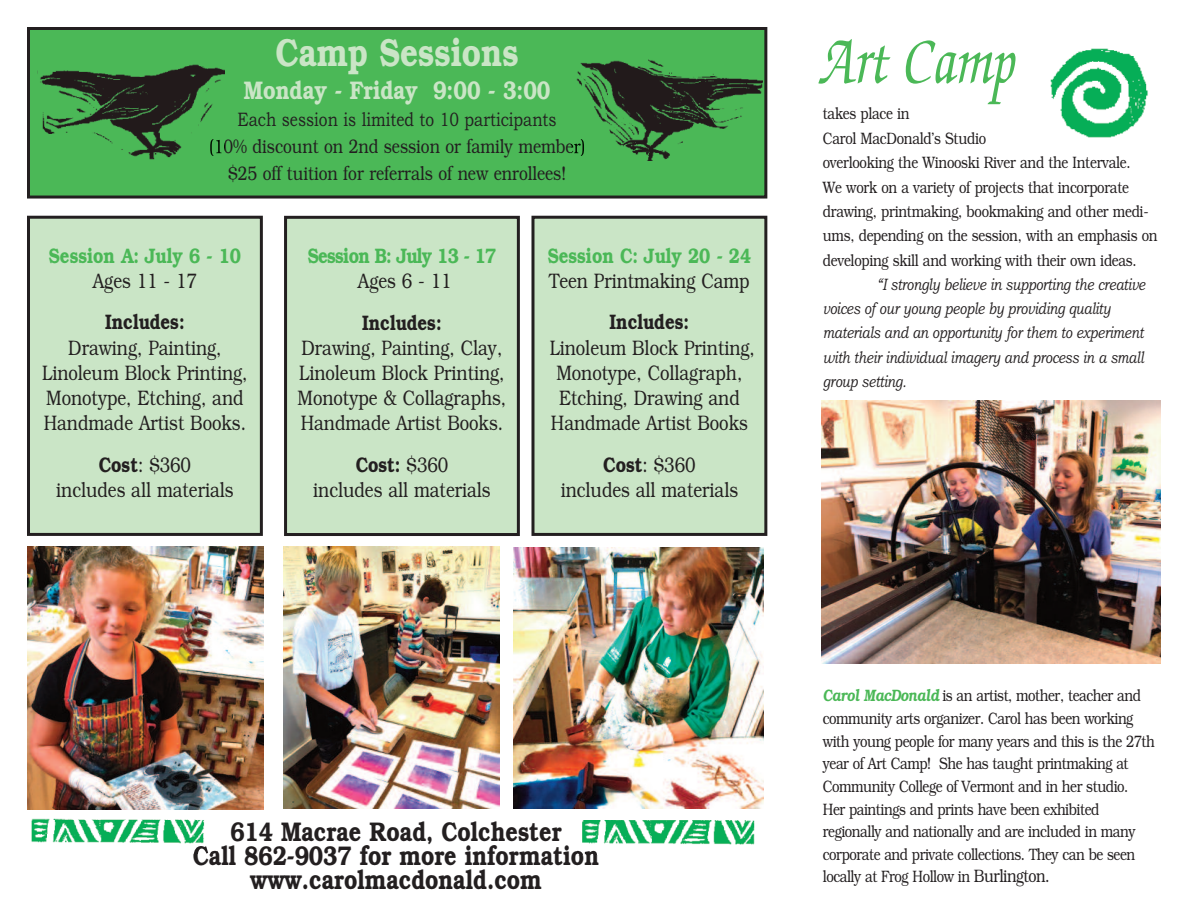
<style>
.page{position:relative;width:1188px;height:918px;background:#fff}
.page>*{position:absolute;margin:0;border:0;box-sizing:border-box;transform-origin:0 0}
.t1{font:italic 69px "Zapf Chancery Std";letter-spacing:.01em;color:#4bb857;scale:.8 1}
.t2{font:600 39px "Bookman Std";color:#cae5c6;scale:.8 1}
.t3{font:600 27px/24.2px "Bookman Std";color:#231f20;text-align:center;scale:.8 1}
.t4{font:600 25.5px "Bookman Std";color:#cae5c6;scale:.8 1}
.t5{font:300 21px/25.2px "Bookman Std";color:#231f20;text-align:center;scale:.8 1}
.t6{font:600 21px "Bookman Std";color:#4bb857;scale:.8 1}
.t7{font:600 21px "Bookman Std";color:#231f20;scale:.8 1}
.t8{font:600 21px "Bookman Std";letter-spacing:-.04em;color:#4bb857;scale:.8 1}
.t9{font:300 19.5px/27px "Bookman Std";color:#231f20;text-align:center;scale:.8 1}
.t10{font:19.5px "Bookman Old Style";color:#231f20;scale:.8 1}
.t11{font:300 16.5px/22.6px "Bookman Std";letter-spacing:-.03em;color:#231f20;scale:.8 1}
.t12{font:italic 16.5px/24.3px "Bookman Old Style";letter-spacing:-.02em;color:#231f20;scale:.8 1}
.s1{font-weight:600}
.s2{font-weight:600;font-style:italic;color:#4bb857}
.s3{font-size:18px}
</style>
<div class="page">
<div style="left:28px;top:28px;width:738px;height:169px;background:#4bb857"></div>
<div style="left:27px;top:27px;width:740px;height:172px;border:3px solid #231f20"></div>
<img style="left:571px;top:59px;width:192px;height:101px">
<img style="left:37px;top:64px;width:188px;height:96px">
<img style="left:210px;top:139px;width:15px;height:17px">
<img style="left:1050px;top:48px;width:98px;height:90px">
<img style="left:31px;top:818px;width:174px;height:36px">
<img style="left:194px;top:846px;width:23px;height:8px">
<img style="left:577px;top:820px;width:178px;height:35px">
<div style="left:286px;top:217px;width:232px;height:318px;background:#cae5c6"></div>
<div style="left:284px;top:216px;width:236px;height:320px;border:3px solid #231f20"></div>
<div style="left:533px;top:217px;width:233px;height:317px;background:#cae5c6"></div>
<div style="left:531px;top:216px;width:236px;height:320px;border:3px solid #231f20"></div>
<div style="left:28px;top:217px;width:233px;height:317px;background:#cae5c6"></div>
<div style="left:27px;top:216px;width:236px;height:320px;border:3px solid #231f20"></div>
<img style="left:821px;top:400px;width:340px;height:263px">
<img style="left:284px;top:547px;width:216px;height:262px">
<img style="left:514px;top:548px;width:250px;height:261px">
<img style="left:27px;top:547px;width:236px;height:263px">
<h2 class="t2" style="left:276px;top:30px;width:305px">Camp Sessions</h2>
<h3 class="t4" style="left:244px;top:75px;width:385px">Monday - Friday 9:00 - 3:00</h3>
<p class="t10" style="left:238px;top:108px;width:400px">Each session is limited to 10 participants</p>
<p class="t9" style="left:209px;top:133px;width:472px">(10% discount on 2nd session or family member) $25 off tuition for referrals of new enrollees!</p>
<p class="t6" style="left:49px;top:243px;width:242px">Session A: July 6 - 10</p>
<p class="t5" style="left:93px;top:268px;width:132px">Ages 11 - 17</p>
<p class="t7" style="left:105px;top:310px;width:101px">Includes:</p>
<p class="t5" style="left:42px;top:335px;width:258px">Drawing, Painting,<br>Linoleum Block Printing,<br>Monotype, Etching, and<br>Handmade Artist Books.</p>
<p class="t5" style="left:56px;top:452px;width:223px"><span class="s1">Cost</span>: $360<br>includes all materials</p>
<p class="t8" style="left:308px;top:243px;width:237px">Session B: July 13 - 17</p>
<p class="t5" style="left:358px;top:268px;width:119px">Ages 6 - 11</p>
<p class="t7" style="left:362px;top:310px;width:101px">Includes:</p>
<p class="t5" style="left:298px;top:335px;width:262px;text-align:left">Drawing, Painting, Clay,<br>Linoleum Block Printing,<br>Monotype &amp; Collagraphs,<br>Handmade Artist Books.</p>
<p class="t5" style="left:313px;top:452px;width:223px"><span class="s1">Cost:</span> $360<br>includes all materials</p>
<p class="t6" style="left:548px;top:243px;width:256px">Session C: July 20 - 24</p>
<p class="t5" style="left:549px;top:268px;width:252px">Teen Printmaking Camp</p>
<p class="t7" style="left:610px;top:310px;width:101px">Includes:</p>
<p class="t5" style="left:550px;top:335px;width:258px">Linoleum Block Printing,<br>Monotype, Collagraph,<br>Etching, Drawing and<br>Handmade Artist Books</p>
<p class="t5" style="left:561px;top:452px;width:223px"><span class="s1">Cost</span>: $360<br>includes all materials</p>
<h1 class="t1" style="left:823px;top:33px;width:244px">Art Camp</h1>
<p class="t11" style="left:823px;top:101px;width:420px;line-height:24.5px">takes place in<br>Carol MacDonald’s Studio<br>overlooking the Winooski River and the Intervale.<br>We work on a variety of projects that incorporate drawing, printmaking, bookmaking and other medi&shy;ums, depending on the session, with an emphasis on developing skill and working with their own ideas.</p>
<p class="t12" style="left:823px;top:272px;width:405px;text-indent:54px">“I strongly believe in supporting the creative voices of our young people by providing quality materials and an opportunity for them to experiment with their individual imagery and process in a small group setting.</p>
<h3 class="t3" style="left:193px;top:819px;width:509px">614 Macrae Road, Colchester<br>Call 862-9037 for more information www.carolmacdonald.com</h3>
<p class="t11" style="left:823px;top:684px;width:417px"><span class="s2">Carol MacDonald</span> is an artist, mother, teacher and community arts organizer. Carol has been working with young people for many years and this is the 27th year of Art Camp! She has taught printmaking at Community College of Vermont and in her studio.<br>Her paintings and prints have been exhibited regionally and nationally and are included in many corporate and private collections. They can be seen locally at Frog Hollow in <span class="s3">Burlington.</span></p>
</div>
